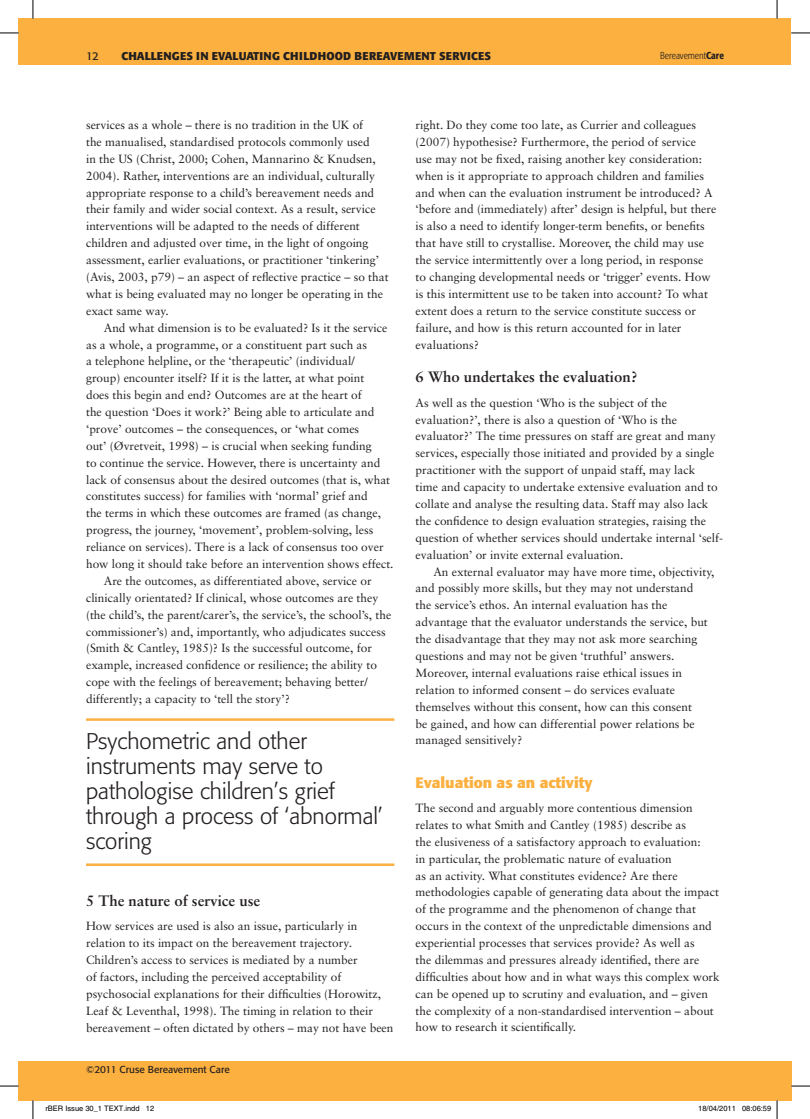
<style>
.page{position:relative;width:810px;height:1119px;background:#fff}
.page>*{position:absolute;margin:0;border:0;box-sizing:border-box;transform-origin:0 0}
.t1{font:300 22.5px/25px "Formata";color:#231f20}
.t2{font:700 15px "Sabon";color:#231f20}
.t3{font:700 15px "Formata";color:#fbb03f}
.t4{font:11.88px/16.9px "Sabon";color:#231f20}
.t5{font:700 11.25px "Formata";letter-spacing:.02em;color:#231f20}
.t6{font:11.25px "Formata";color:#231f20}
.t7{font:10px "Formata";color:#231f20}
.t8{font:300 condensed 10px "Formata";color:#231f20}
.t9{font:7.5px "Helvetica";color:#000}
.s1{font-weight:500}
.s2{font-style:italic}
</style>
<div class="page">
<div style="left:776px;top:19px;width:15px;height:46px;background:#fbb03f"></div>
<div style="left:777px;top:1060px;width:14px;height:39px;background:#fbb03f"></div>
<div style="left:19px;top:19px;width:758px;height:46px;background:#fbb03f"></div>
<div style="left:19px;top:1060px;width:758px;height:39px;background:#fbb03f"></div>
<hr style="left:86px;top:718px;width:308px;height:2px;background:#fbb03f">
<hr style="left:86px;top:863px;width:308px;height:2px;background:#fbb03f">
<svg style="left:0;top:32px;width:19px;height:2px"></svg>
<svg style="left:791px;top:32px;width:19px;height:2px"></svg>
<svg style="left:0;top:1085px;width:19px;height:1px"></svg>
<svg style="left:791px;top:1085px;width:19px;height:1px"></svg>
<svg style="left:32px;top:0;width:2px;height:19px"></svg>
<svg style="left:32px;top:1099px;width:2px;height:19px"></svg>
<svg style="left:776px;top:0;width:2px;height:19px"></svg>
<svg style="left:742px;top:1099px;width:36px;height:19px"></svg>
<p class="t6" style="left:86px;top:49px;width:14px">12</p>
<p class="t5" style="left:122px;top:49px;width:371px">CHALLENGES IN EVALUATING CHILDHOOD BEREAVEMENT SERVICES</p>
<p class="t8" style="left:660px;top:49px;width:65px">Bereavement<span class="s1">Care</span></p>
<p class="t4" style="left:86px;top:116px;width:304px">services as a whole – there is no tradition in the UK of<br>the manualised, standardised protocols commonly used<br>in the US (Christ, 2000; Cohen, Mannarino &amp; Knudsen, 2004). Rather, interventions are an individual, culturally appropriate response to a child’s bereavement needs and their family and wider social context. As a result, service interventions will be adapted to the needs of different children and adjusted over time, in the light of ongoing assessment, earlier evaluations, or practitioner ‘tinkering’ (Avis, 2003, p79) – an aspect of reflective practice – so that what is being evaluated may no longer be operating in the exact same way.</p>
<p class="t4" style="left:104px;top:319px;width:285px">And what dimension is to be evaluated? Is it the service</p>
<p class="t4" style="left:86px;top:336px;width:283px">as a whole, a programme, or a constituent part such as</p>
<p class="t4" style="left:86px;top:352px;width:270px">a telephone helpline, or the ‘therapeutic’ (individual/</p>
<p class="t4" style="left:86px;top:369px;width:280px">group) encounter itself? If it is the latter, at what point</p>
<p class="t4" style="left:86px;top:386px;width:277px">does this begin and end? Outcomes are at the heart of</p>
<p class="t4" style="left:86px;top:403px;width:290px">the question ‘Does it work?’ Being able to articulate and</p>
<p class="t4" style="left:86px;top:420px;width:275px">‘prove’ outcomes – the consequences, or ‘what comes</p>
<p class="t4" style="left:86px;top:437px;width:287px">out’ (Øvretveit, 1998) – is crucial when seeking funding</p>
<p class="t4" style="left:86px;top:454px;width:296px">to continue the service. However, there is uncertainty and</p>
<p class="t4" style="left:86px;top:471px;width:306px">lack of consensus about the desired outcomes (that is, what</p>
<p class="t4" style="left:86px;top:487px;width:283px">constitutes success) for families with ‘normal’ grief and</p>
<p class="t4" style="left:86px;top:504px;width:296px">the terms in which these outcomes are framed (as change,</p>
<p class="t4" style="left:86px;top:521px;width:289px">progress, the journey, ‘movement’, problem-solving, less</p>
<p class="t4" style="left:86px;top:538px;width:299px">reliance on services). There is a lack of consensus too over</p>
<p class="t4" style="left:86px;top:555px;width:309px">how long it should take before an intervention shows effect.</p>
<p class="t4" style="left:104px;top:572px;width:269px">Are the outcomes, as differentiated above, service or</p>
<p class="t4" style="left:86px;top:589px;width:294px">clinically orientated? If clinical, whose outcomes are they</p>
<p class="t4" style="left:86px;top:606px;width:307px">(the child’s, the parent/carer’s, the service’s, the school’s, the</p>
<p class="t4" style="left:86px;top:622px;width:301px">commissioner’s) and, importantly, who adjudicates success</p>
<p class="t4" style="left:86px;top:639px;width:287px">(Smith &amp; Cantley, 1985)? Is the successful outcome, for</p>
<p class="t4" style="left:86px;top:656px;width:292px">example, increased confidence or resilience; the ability to</p>
<p class="t4" style="left:86px;top:673px;width:283px">cope with the feelings of bereavement; behaving better/</p>
<p class="t4" style="left:86px;top:690px;width:205px">differently; a capacity to ‘tell the story’?</p>
<h1 class="t1" style="left:86px;top:728px;width:298px">Psychometric and other instruments may serve to pathologise children’s grief through a process of ‘abnormal’ scoring</h1>
<p class="t2" style="left:86px;top:891px;width:176px">5 The nature of service use</p>
<p class="t4" style="left:86px;top:917px;width:309px">How services are used is also an issue, particularly in relation to its impact on the bereavement trajectory<span class="s2">.<br></span>Children’s access to services is mediated by a number<br>of factors, including the perceived acceptability of psychosocial explanations for their difficulties (Horowitz, Leaf &amp; Leventhal, 1998). The timing in relation to their bereavement – often dictated by others – may not have been</p>
<p class="t7" style="left:86px;top:1062px;width:145px">©2011 Cruse Bereavement Care</p>
<p class="t4" style="left:416px;top:116px;width:302px">right. Do they come too late, as Currier and colleagues (2007) hypothesise? Furthermore, the period of service<br>use may not be fixed, raising another key consideration: when is it appropriate to approach children and families and when can the evaluation instrument be introduced? A ‘before and (immediately) after’ design is helpful, but there is also a need to identify longer-term benefits, or benefits that have still to crystallise. Moreover, the child may use the service intermittently over a long period, in response to changing developmental needs or ‘trigger’ events. How is this intermittent use to be taken into account? To what extent does a return to the service constitute success or failure, and how is this return accounted for in later evaluations?</p>
<p class="t2" style="left:416px;top:368px;width:223px">6 Who undertakes the evaluation?</p>
<p class="t4" style="left:416px;top:394px;width:309px">As well as the question ‘Who is the subject of the evaluation?’, there is also a question of ‘Who is the evaluator?’ The time pressures on staff are great and many services, especially those initiated and provided by a single practitioner with the support of unpaid staff, may lack<br>time and capacity to undertake extensive evaluation and to collate and analyse the resulting data. Staff may also lack the confidence to design evaluation strategies, raising the question of whether services should undertake internal ‘self&shy;evaluation’ or invite external evaluation.</p>
<p class="t4" style="left:416px;top:562px;width:300px;text-indent:18px">An external evaluator may have more time, objectivity, and possibly more skills, but they may not understand<br>the service’s ethos. An internal evaluation has the advantage that the evaluator understands the service, but the disadvantage that they may not ask more searching questions and may not be given ‘truthful’ answers.<br>Moreover, internal evaluations raise ethical issues in relation to informed consent – do services evaluate themselves without this consent, how can this consent<br>be gained, and how can differential power relations be managed sensitively?</p>
<p class="t3" style="left:416px;top:772px;width:178px">Evaluation as an activity</p>
<p class="t4" style="left:416px;top:799px;width:306px">The second and arguably more contentious dimension relates to what Smith and Cantley (1985) describe as<br>the elusiveness of a satisfactory approach to evaluation:<br>in particular, the problematic nature of evaluation<br>as an activity. What constitutes evidence? Are there methodologies capable of generating data about the impact of the programme and the phenomenon of change that occurs in the context of the unpredictable dimensions and experiential processes that services provide? As well as<br>the dilemmas and pressures already identified, there are difficulties about how and in what ways this complex work can be opened up to scrutiny and evaluation, and – given the complexity of a non-standardised intervention – about how to research it scientifically.</p>
<p class="t9" style="left:45px;top:1104px;width:110px">rBER Issue 30_1 TEXT.indd 12</p>
<p class="t9" style="left:698px;top:1104px;width:74px">18/04/2011 08:06:59</p>
</div>
